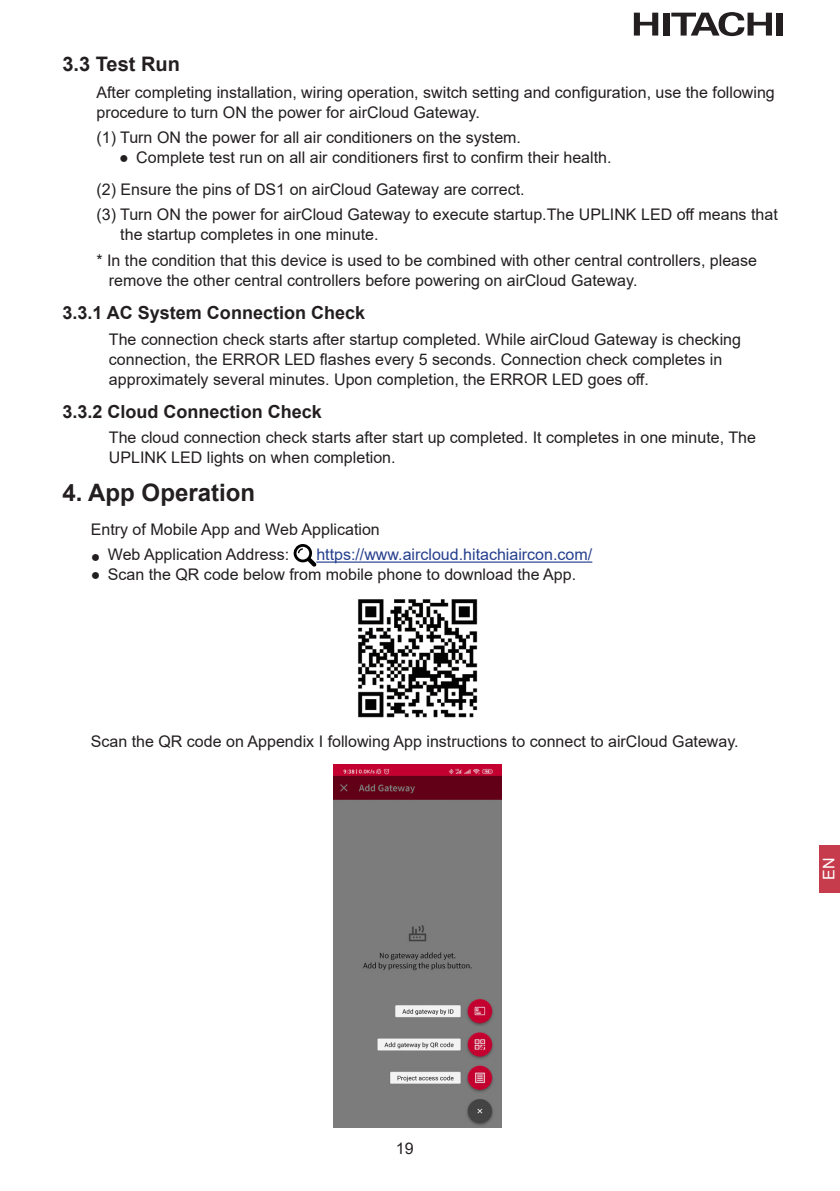
<style>
.page{position:relative;width:840px;height:1191px;background:#fff}
.page>*{position:absolute;margin:0;border:0;box-sizing:border-box;transform-origin:0 0}
.章{font:700 24px "Arial";color:#231f20}
.节{font:700 20px "Arial";color:#231f20}
.三级标题{font:700 18px "Arial";color:#231f20}
.三级标题下正文{font:16px/20px "Arial";color:#231f20}
.节标题下正文{font:16px/20px "Arial";color:#231f20}
.章标题下正文{font:16px "Arial";color:#231f20}
.节下数字{font:16px/20px "Arial";color:#231f20}
.t1{font:16px "Arial";color:#253f8e}
.t2{font:16px "Arial";color:#fff}
</style>
<div class="page">
<svg style="left:633px;top:12px;width:139px;height:24px"></svg>
<div style="left:776px;top:13px;width:6px;height:23px;background:#231f20"></div>
<svg style="left:633px;top:13px;width:25px;height:23px"></svg>
<div style="left:662px;top:13px;width:6px;height:23px;background:#231f20"></div>
<svg style="left:671px;top:12px;width:100px;height:24px"></svg>
<div style="left:818px;top:845px;width:21px;height:47px;background:#c73c4c"></div>
<hr style="left:316px;top:561px;width:276px;height:1px;background:#253f8e">
<svg style="left:293px;top:544px;width:23px;height:22px"></svg>
<img style="left:358px;top:599px;width:120px;height:119px">
<img style="left:333px;top:764px;width:168px;height:363px">
<p class="节" style="left:62px;top:50px;width:119px">3.3 Test Run</p>
<p class="节标题下正文" style="left:96px;top:82px;width:679px">After completing installation, wiring operation, switch setting and configuration, use the following procedure to turn ON the power for airCloud Gateway.</p>
<p class="节标题下正文" style="left:96px;top:127px;width:426px">(1) Turn ON the power for all air conditioners on the system.</p>
<p class="三级标题下正文" style="left:119px;top:147px;width:493px">● Complete test run on all air conditioners first to confirm their health.</p>
<p class="节标题下正文" style="left:96px;top:179px;width:429px">(2) Ensure the pins of DS1 on airCloud Gateway are correct.</p>
<p class="节下数字" style="left:120px;top:204px;width:658px;text-indent:-24px">(3) Turn ON the power for airCloud Gateway to execute startup.The UPLINK LED off means that the startup completes in one minute.</p>
<p class="节标题下正文" style="left:109px;top:250px;width:649px;text-indent:-12px">* In the condition that this device is used to be combined with other central controllers, please remove the other central controllers before powering on airCloud Gateway.</p>
<p class="三级标题" style="left:62px;top:300px;width:304px">3.3.1 AC System Connection Check</p>
<p class="三级标题下正文" style="left:109px;top:329px;width:633px">The connection check starts after startup completed. While airCloud Gateway is checking connection, the ERROR LED flashes every 5 seconds. Connection check completes in approximately several minutes. Upon completion, the ERROR LED goes off.</p>
<p class="三级标题" style="left:62px;top:398px;width:261px">3.3.2 Cloud Connection Check</p>
<p class="三级标题下正文" style="left:109px;top:427px;width:648px">The cloud connection check starts after start up completed. It completes in one minute, The<br>UPLINK LED lights on when completion.</p>
<p class="章" style="left:62px;top:476px;width:194px">4. App Operation</p>
<p class="章标题下正文" style="left:91px;top:518px;width:290px">Entry of Mobile App and Web Application</p>
<p class="三级标题下正文" style="left:91px;top:544px;width:200px">● Web Application Address:</p>
<p class="t1" style="left:316px;top:544px;width:277px">https://www.aircloud.hitachiaircon.com/</p>
<p class="三级标题下正文" style="left:91px;top:564px;width:486px">● Scan the QR code below from mobile phone to download the App.</p>
<p class="章标题下正文" style="left:91px;top:730px;width:649px">Scan the QR code on Appendix I following App instructions to connect to airCloud Gateway.</p>
<p class="t2" style="left:817px;top:880px;width:24px;rotate:-90deg">EN</p>
<p class="三级标题下正文" style="left:395px;top:1138px;width:19px">19</p>
</div>
